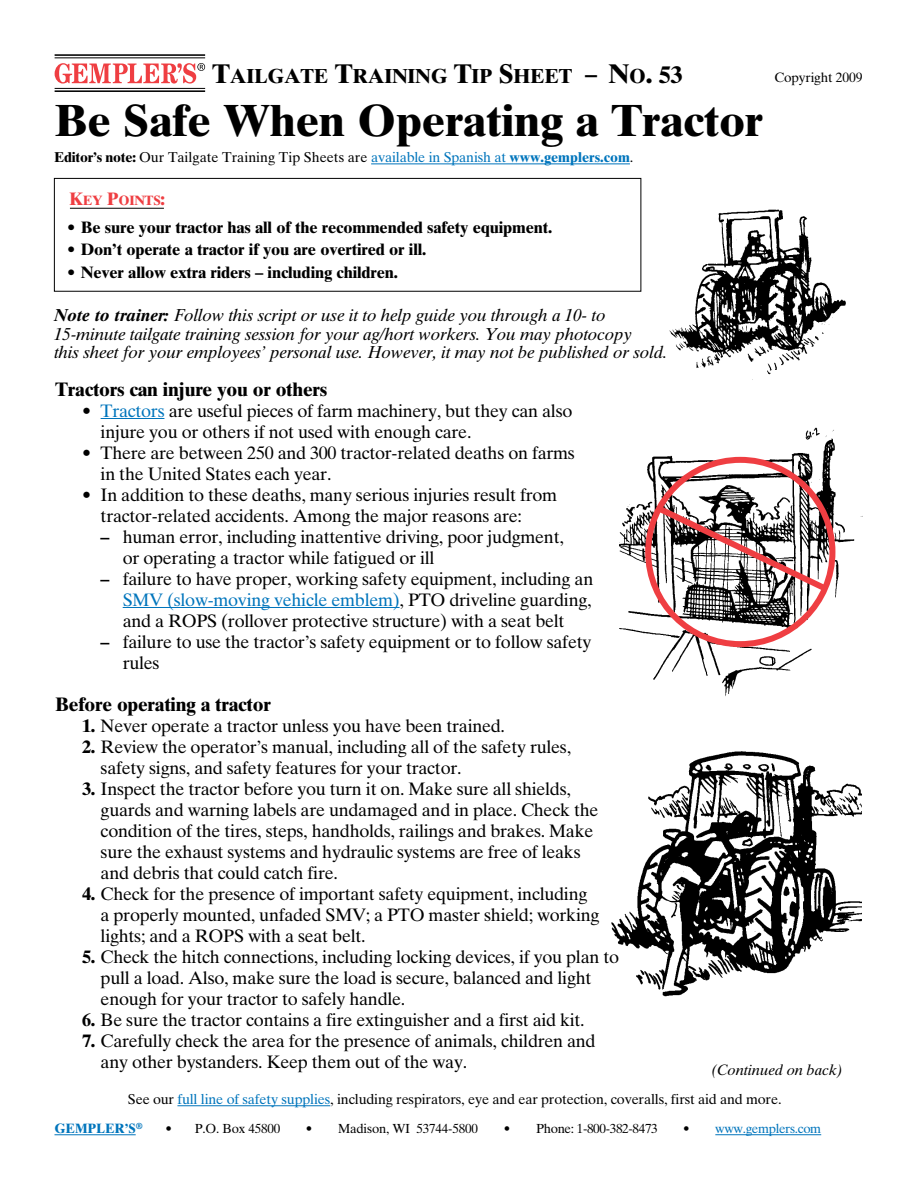
<style>
.page{position:relative;width:918px;height:1188px;background:#fff}
.page>*{position:absolute;margin:0;border:0;box-sizing:border-box;transform-origin:0 0}
.t1{font:700 45px "Times Ten";letter-spacing:-.01em;color:#000;scale:1.05 1}
.t2{font:700 20.25px "Times Ten";letter-spacing:-.015em;color:#000}
.t3{font:700 19.5px "Times Ten";letter-spacing:-.015em;color:#000}
.t4{font:18px/21px "Times Ten";letter-spacing:-.015em;color:#000}
.t5{font:italic 17.25px/18.8px "Times Ten";letter-spacing:-.015em;color:#000}
.t6{font:700 16.5px "Times Ten";letter-spacing:-.01em;color:#000}
.t7{font:italic 15px "Times Ten";letter-spacing:-.01em;color:#000}
.t8{font:14.25px "Times Ten";letter-spacing:-.01em;color:#000}
.t9{font:13.5px "Times Ten";letter-spacing:-.01em;color:#000}
.t10{font:700 13.5px "Times Ten";letter-spacing:-.02em;color:#ef3e42}
.t11{font:700 13.5px "Times Ten";letter-spacing:-.01em;color:#0075bc}
.t12{font:13.2px "Times Ten";letter-spacing:-.01em;color:#000}
.t13{font:13.2px "Times Ten";letter-spacing:-.025em;color:#0075bc}
.s1{font-size:27px}
.s2{font-size:24px}
.s3{font-weight:700}
.s4{font-family:"Times Ten LT Std";color:#0075bc}
.s5{font-family:"Times Ten LT Std";font-weight:700;color:#0075bc}
.s6{font-size:18px}
.s7{color:#0075bc}
.s8{color:#000}
</style>
<div class="page">
<div style="left:54px;top:178px;width:587px;height:114px;border:1px solid #000"></div>
<hr style="left:70px;top:208px;width:94px;height:1px;background:#000">
<hr style="left:101px;top:418px;width:63px;height:1px;background:#0075bc">
<hr style="left:123px;top:607px;width:277px;height:1px;background:#0075bc">
<img style="left:669px;top:209px;width:177px;height:171px">
<img style="left:619px;top:427px;width:244px;height:270px">
<img style="left:611px;top:751px;width:251px;height:246px">
<div style="left:645px;top:457px;width:190px;height:190px;border:6px solid #ef3e42;border-radius:50%"></div>
<svg style="left:651px;top:500px;width:184px;height:97px"></svg>
<hr style="left:55px;top:58px;width:150px;height:1px;background:#000">
<hr style="left:55px;top:88px;width:150px;height:1px;background:#000">
<hr style="left:55px;top:54px;width:150px;height:2px;background:#000">
<hr style="left:55px;top:90px;width:150px;height:2px;background:#000">
<svg style="left:55px;top:63px;width:150px;height:21px"></svg>
<hr style="left:54px;top:1134px;width:82px;height:1px;background:#0075bc">
<hr style="left:715px;top:1134px;width:106px;height:1px;background:#0075bc">
<hr style="left:177px;top:1105px;width:153px;height:1px;background:#0075bc">
<hr style="left:371px;top:164px;width:259px;height:1px;background:#0075bc">
<p class="t2" style="left:212px;top:64px;width:472px"><span class="s1">T</span>AILGATE <span class="s1">T</span>RAINING <span class="s1">T</span>IP <span class="s1">S</span>HEET <span class="s2">–</span> <span class="s1">N</span>O<span class="s1">.</span> <span class="s2">53</span></p>
<h1 class="t1" style="left:54px;top:93px;width:677px">Be Safe When Operating a Tractor</h1>
<p class="t8" style="left:54px;top:149px;width:581px"><span class="s3">Editor’s note:</span> Our Tailgate Training Tip Sheets are <span class="s4">available in Spanish at</span> <span class="s5">www.gemplers.com</span>.</p>
<p class="t10" style="left:69px;top:192px;width:98px"><span class="s6">K</span>EY <span class="s6">P</span>OINTS<span class="s6">:</span></p>
<p class="t6" style="left:67px;top:217px;width:487px">• Be sure your tractor has all of the recommended safety equipment.</p>
<p class="t6" style="left:67px;top:239px;width:361px">• Don’t operate a tractor if you are overtired or ill.</p>
<p class="t6" style="left:67px;top:262px;width:332px">• Never allow extra riders – including children.</p>
<p class="t5" style="left:54px;top:306px;width:615px"><span class="s3">Note to trainer:</span> Follow this script or use it to help guide you through a 10- to<br>15-minute tailgate training session for your ag/hort workers. You may photocopy<br>this sheet for your employees’ personal use. However, it may not be published or sold.</p>
<p class="t9" style="left:775px;top:69px;width:89px">Copyright 2009</p>
<p class="t3" style="left:55px;top:377px;width:274px">Tractors can injure you or others</p>
<p class="t4" style="left:101px;top:400px;width:473px;text-indent:-18px">• <span class="s7">Tractors</span> are useful pieces of farm machinery, but they can also injure you or others if not used with enough care.</p>
<p class="t4" style="left:101px;top:442px;width:476px;text-indent:-18px">• There are between 250 and 300 tractor-related deaths on farms in the United States each year.</p>
<p class="t4" style="left:101px;top:484px;width:458px;text-indent:-18px">• In addition to these deaths, many serious injuries result from tractor-related accidents. Among the major reasons are:</p>
<p class="t4" style="left:123px;top:526px;width:443px;text-indent:-22px"><span class="s3">–</span> human error, including inattentive driving, poor judgment, or operating a tractor while fatigued or ill</p>
<p class="t4" style="left:123px;top:568px;width:472px;text-align:justify;text-indent:-22px"><span class="s3">–</span> failure to have proper, working safety equipment, including an <span class="s7">SMV (slow-moving vehicle emblem)</span>, PTO driveline guarding, and a ROPS (rollover protective structure) with a seat belt</p>
<p class="t4" style="left:123px;top:631px;width:470px;text-indent:-22px"><span class="s3">–</span> failure to use the tractor’s safety equipment or to follow safety rules</p>
<p class="t3" style="left:55px;top:692px;width:217px">Before operating a tractor</p>
<p class="t4" style="left:82px;top:715px;width:424px"><span class="s3">1.</span> Never operate a tractor unless you have been trained.</p>
<p class="t4" style="left:101px;top:736px;width:472px;text-indent:-18px"><span class="s3">2.</span> Review the operator’s manual, including all of the safety rules, safety signs, and safety features for your tractor.</p>
<p class="t4" style="left:101px;top:778px;width:499px;text-indent:-18px"><span class="s3">3.</span> Inspect the tractor before you turn it on. Make sure all shields, guards and warning labels are undamaged and in place. Check the condition of the tires, steps, handholds, railings and brakes. Make sure the exhaust systems and hydraulic systems are free of leaks and debris that could catch fire.</p>
<p class="t4" style="left:101px;top:883px;width:500px;text-indent:-18px"><span class="s3">4.</span> Check for the presence of important safety equipment, including a properly mounted, unfaded SMV; a PTO master shield; working lights; and a ROPS with a seat belt.</p>
<p class="t4" style="left:101px;top:946px;width:520px;text-indent:-18px"><span class="s3">5.</span> Check the hitch connections, including locking devices, if you plan to pull a load. Also, make sure the load is secure, balanced and light enough for your tractor to safely handle.</p>
<p class="t4" style="left:82px;top:1009px;width:504px"><span class="s3">6.</span> Be sure the tractor contains a fire extinguisher and a first aid kit.</p>
<p class="t4" style="left:101px;top:1030px;width:497px;text-indent:-18px"><span class="s3">7.</span> Carefully check the area for the presence of animals, children and any other bystanders. Keep them out of the way.</p>
<p class="t7" style="left:711px;top:1061px;width:133px">(Continued on back)</p>
<p class="t8" style="left:128px;top:1091px;width:655px">See our <span class="s7">full line of safety supplies</span>, including respirators, eye and ear protection, coveralls, first aid and more.</p>
<p class="t11" style="left:54px;top:1121px;width:90px">GEMPLER’S<sup>®</sup></p>
<p class="t12" style="left:165px;top:1121px;width:116px">• P.O. Box 45800</p>
<p class="t12" style="left:306px;top:1121px;width:174px">• Madison, WI 53744-5800</p>
<p class="t12" style="left:504px;top:1121px;width:155px">• Phone: 1-800-382-8473</p>
<p class="t13" style="left:683px;top:1121px;width:139px"><span class="s8">•</span> www.gemplers.com</p>
</div>
